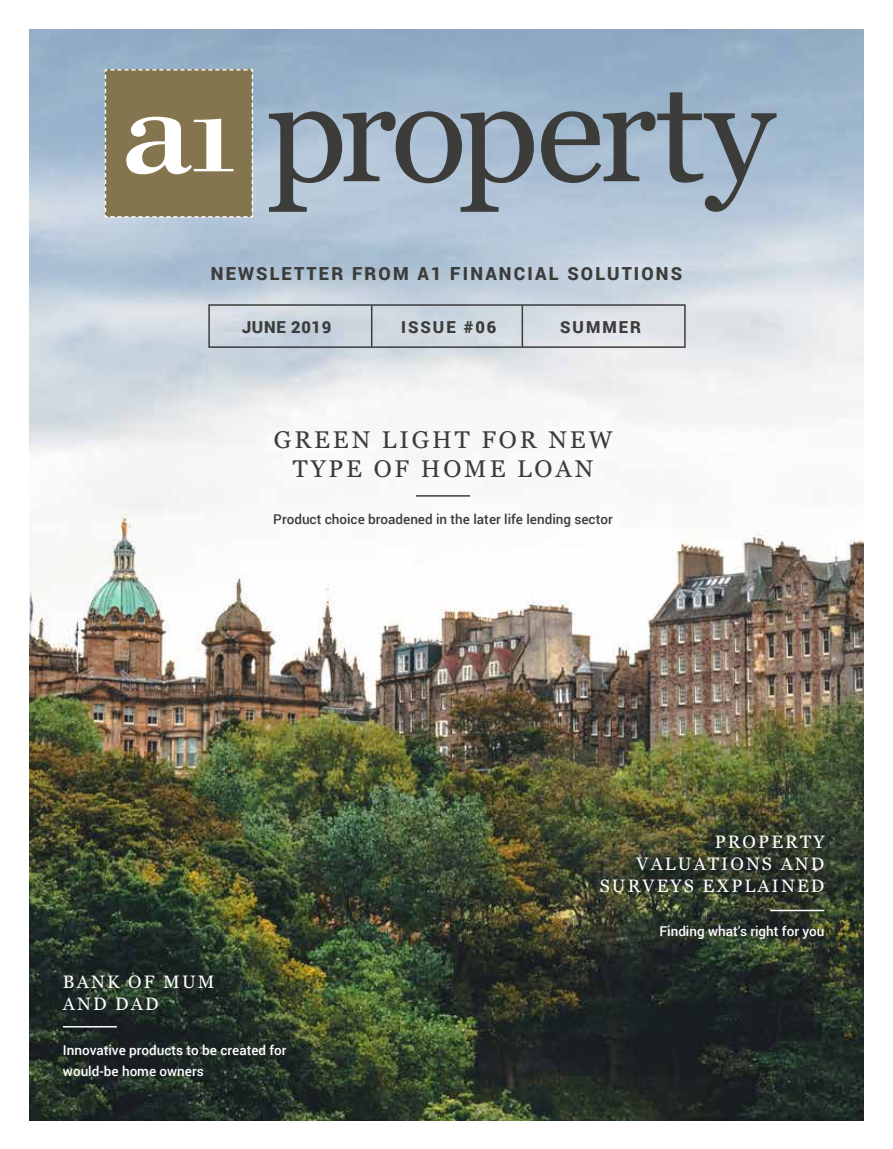
<style>
.page{position:relative;width:893px;height:1149px;background:#fff}
.page>*{position:absolute;margin:0;border:0;box-sizing:border-box;transform-origin:0 0}
.t1{font:141px "Georgia";letter-spacing:-.04em;color:#3c3c3b}
.t2{font:24.15px/29.1px "Georgia";letter-spacing:.12em;color:#3c3c3b;text-align:center}
.t3{font:18px/21.6px "Georgia";letter-spacing:.12em;color:#fff}
.t4{font:900 18px "Roboto";letter-spacing:.12em;color:#3c3c3b}
.t5{font:900 16.5px "Roboto";letter-spacing:.12em;color:#3c3c3b}
.t6{font:900 16.5px "Roboto";letter-spacing:.04em;color:#3c3c3b}
.t7{font:500 13.5px/21px "Roboto";color:#fff}
.t8{font:500 13.5px "Roboto";color:#3c3c3b}
</style>
<div class="page">
<img style="left:30px;top:30px;width:833px;height:1090px">
<div style="left:208px;top:304px;width:478px;height:44px;border:2px solid #3c3c3b"></div>
<hr style="left:371px;top:305px;width:1px;height:42px;background:#3c3c3b">
<hr style="left:522px;top:305px;width:1px;height:42px;background:#3c3c3b">
<hr style="left:63px;top:1025px;width:54px;height:2px;background:#fff">
<svg style="left:104px;top:68px;width:150px;height:150px;background:#968a6b"></svg>
<hr style="left:416px;top:495px;width:54px;height:1px;background:#3c3c3b">
<hr style="left:770px;top:909px;width:54px;height:1px;background:#fff">
<h1 class="t1" style="left:267px;top:29px;width:509px">property</h1>
<h3 class="t4" style="left:211px;top:260px;width:473px">NEWSLETTER FROM A1 FINANCIAL SOLUTIONS</h3>
<p class="t6" style="left:242px;top:315px;width:91px">JUNE 2019</p>
<p class="t5" style="left:401px;top:315px;width:97px">ISSUE #06</p>
<p class="t5" style="left:560px;top:315px;width:82px">SUMMER</p>
<h2 class="t2" style="left:274px;top:423px;width:340px">GREEN LIGHT FOR NEW<br>TYPE OF HOME LOAN</h2>
<p class="t8" style="left:273px;top:509px;width:341px">Product choice broadened in the later life lending sector</p>
<h3 class="t3" style="left:63px;top:970px;width:153px">BANK OF MUM<br>AND DAD</h3>
<p class="t7" style="left:63px;top:1038px;width:225px">Innovative products to be created for would-be home owners</p>
<h3 class="t3" style="left:600px;top:830px;width:226px;text-align:right">PROPERTY<br>VALUATIONS AND<br>SURVEYS EXPLAINED</h3>
<p class="t7" style="left:659px;top:920px;width:167px">Finding what’s right for you</p>
</div>
